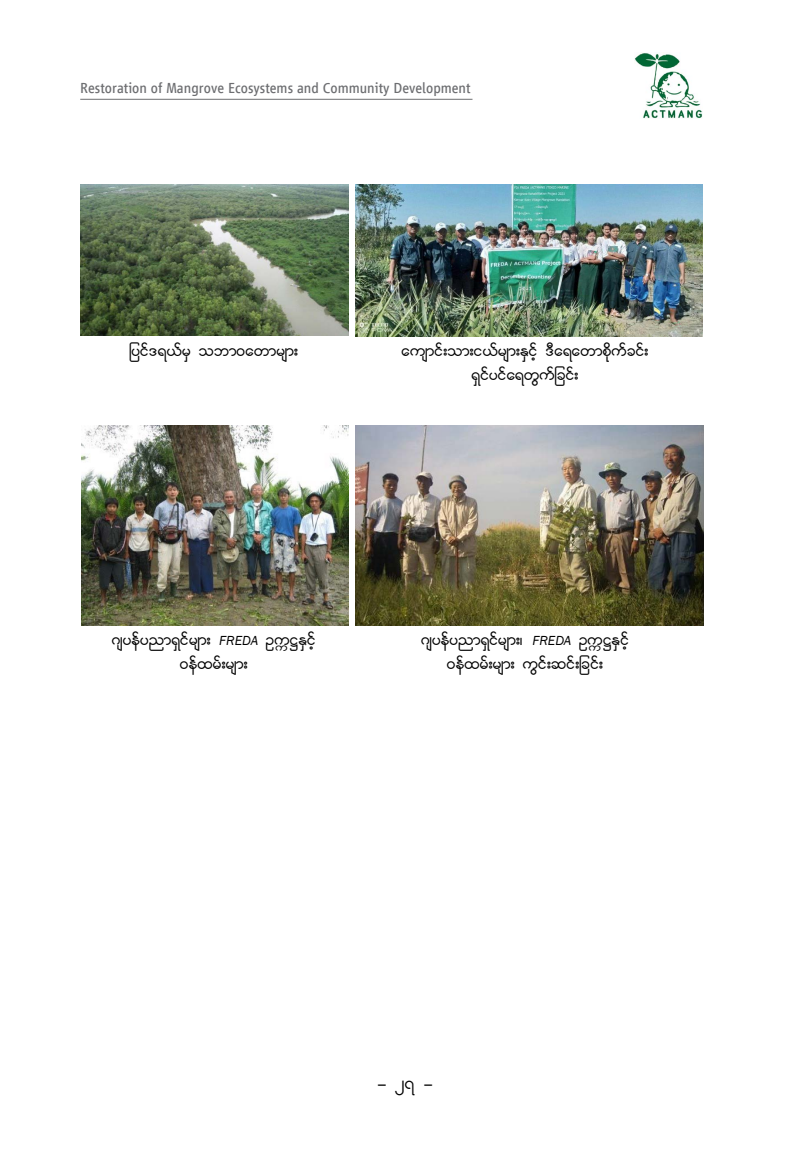
<style>
.page{position:relative;width:810px;height:1156px;background:#fff}
.page>*{position:absolute;margin:0;border:0;box-sizing:border-box;transform-origin:0 0}
.t1{font:21px "Metrix 1";color:#000}
.t2{font:19.5px/24px "Metrix 1";color:#000;text-align:center}
.t3{font:15px "Vialog LT Com";color:#6d6e71}
.s1{font-family:"Franklin Gothic";font-style:italic;font-size:13.5px}
</style>
<div class="page">
<img style="left:634px;top:53px;width:69px;height:65px">
<hr style="left:80px;top:99px;width:392px;height:1px;background:#6d6e71">
<img style="left:80px;top:184px;width:268px;height:152px">
<img style="left:355px;top:184px;width:347px;height:153px">
<img style="left:81px;top:425px;width:267px;height:201px">
<img style="left:355px;top:425px;width:348px;height:201px">
<p class="t3" style="left:80px;top:80px;width:392px">Restoration of Mangrove Ecosystems and Community Development</p>
<p class="t2" style="left:130px;top:340px;width:170px">jyif'&amp;,frS obm0awmrsm;</p>
<p class="t2" style="left:402px;top:340px;width:249px">ausmif;om;i,frsm;ESifh 'Da&amp;awmpdkufcif; &amp;Sifyifa&amp;wGufjcif;</p>
<p class="t2" style="left:112px;top:629px;width:206px">*syefynm&amp;Sifrsm; <span class="s1">FREDA</span> Ouú|ESifh<br>0efxrf;rsm;</p>
<p class="t2" style="left:421px;top:629px;width:210px">*syefynm&amp;Sifrsm;? <span class="s1">FREDA</span> Ouú|ESifh<br>0efxrf;rsm; uGif;qif;jcif;</p>
<p class="t1" style="left:377px;top:1074px;width:58px">- 27 -</p>
</div>
